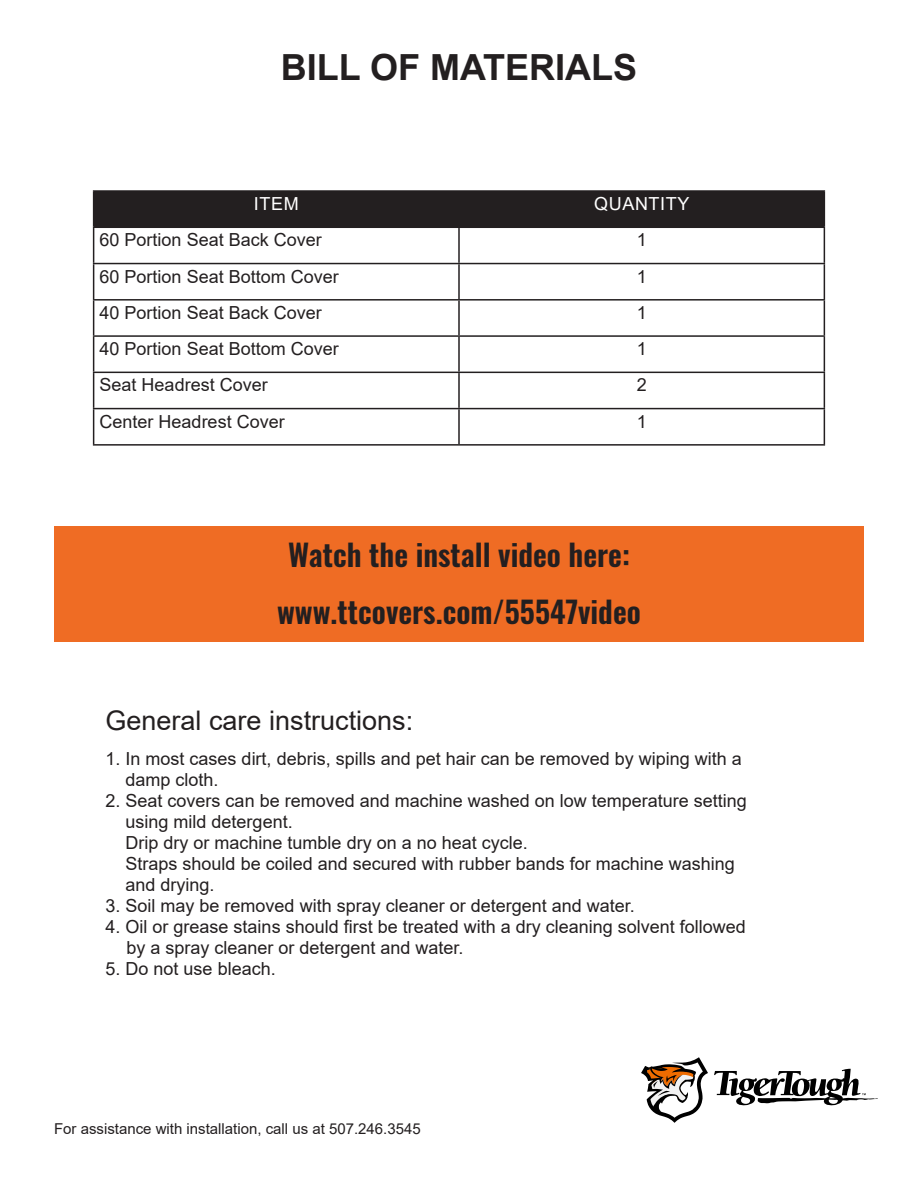
<style>
.page{position:relative;width:918px;height:1188px;background:#fff}
.page>*{position:absolute;margin:0;border:0;box-sizing:border-box;transform-origin:0 0}
.t1{font:700 36px "Arial";color:#231f20}
.t2{font:600 30px "Oswald";color:#231f20}
.t3{font:27px "Arial";color:#231f20}
.t4{font:18px "Arial";color:#231f20}
.t5{font:18px "Arial";letter-spacing:.035em;color:#fff}
.t6{font:15px "Arial";color:#231f20}
</style>
<div class="page">
<svg style="left:714px;top:1069px;width:164px;height:37px"></svg>
<svg style="left:641px;top:1057px;width:67px;height:66px"></svg>
<hr style="left:93px;top:190px;width:366px;height:2px;background:#231f20">
<hr style="left:93px;top:192px;width:1px;height:35px;background:#231f20">
<hr style="left:459px;top:190px;width:366px;height:2px;background:#231f20">
<hr style="left:824px;top:192px;width:1px;height:35px;background:#231f20">
<hr style="left:93px;top:227px;width:366px;height:1px;background:#231f20">
<hr style="left:93px;top:228px;width:1px;height:35px;background:#231f20">
<hr style="left:459px;top:227px;width:366px;height:1px;background:#231f20">
<hr style="left:458px;top:228px;width:2px;height:35px;background:#231f20">
<hr style="left:824px;top:228px;width:1px;height:35px;background:#231f20">
<hr style="left:93px;top:263px;width:366px;height:1px;background:#231f20">
<hr style="left:93px;top:264px;width:1px;height:35px;background:#231f20">
<hr style="left:459px;top:263px;width:366px;height:1px;background:#231f20">
<hr style="left:458px;top:264px;width:2px;height:35px;background:#231f20">
<hr style="left:824px;top:264px;width:1px;height:35px;background:#231f20">
<hr style="left:93px;top:299px;width:366px;height:2px;background:#231f20">
<hr style="left:93px;top:301px;width:1px;height:34px;background:#231f20">
<hr style="left:459px;top:299px;width:366px;height:2px;background:#231f20">
<hr style="left:458px;top:301px;width:2px;height:34px;background:#231f20">
<hr style="left:824px;top:301px;width:1px;height:34px;background:#231f20">
<hr style="left:93px;top:335px;width:366px;height:2px;background:#231f20">
<hr style="left:93px;top:337px;width:1px;height:35px;background:#231f20">
<hr style="left:459px;top:335px;width:366px;height:2px;background:#231f20">
<hr style="left:458px;top:337px;width:2px;height:35px;background:#231f20">
<hr style="left:824px;top:337px;width:1px;height:35px;background:#231f20">
<hr style="left:93px;top:372px;width:366px;height:1px;background:#231f20">
<hr style="left:93px;top:373px;width:1px;height:35px;background:#231f20">
<hr style="left:459px;top:372px;width:366px;height:1px;background:#231f20">
<hr style="left:458px;top:373px;width:2px;height:35px;background:#231f20">
<hr style="left:824px;top:373px;width:1px;height:35px;background:#231f20">
<hr style="left:93px;top:408px;width:366px;height:1px;background:#231f20">
<hr style="left:93px;top:409px;width:1px;height:35px;background:#231f20">
<hr style="left:459px;top:408px;width:366px;height:1px;background:#231f20">
<hr style="left:458px;top:409px;width:2px;height:35px;background:#231f20">
<hr style="left:824px;top:409px;width:1px;height:35px;background:#231f20">
<hr style="left:93px;top:444px;width:366px;height:2px;background:#231f20">
<hr style="left:459px;top:444px;width:366px;height:2px;background:#231f20">
<div style="left:94px;top:190px;width:730px;height:37px;background:#231f20"></div>
<div style="left:54px;top:527px;width:810px;height:115px;background:#ef6c24"></div>
<p class="t1" style="left:281px;top:42px;width:358px">BILL OF MATERIALS</p>
<p class="t5" style="left:254px;top:191px;width:46px">ITEM</p>
<p class="t5" style="left:594px;top:191px;width:97px">QUANTITY</p>
<p class="t4" style="left:100px;top:228px;width:224px">60 Portion Seat Back Cover</p>
<p class="t4" style="left:637px;top:228px;width:12px">1</p>
<p class="t4" style="left:100px;top:264px;width:241px">60 Portion Seat Bottom Cover</p>
<p class="t4" style="left:637px;top:264px;width:12px">1</p>
<p class="t4" style="left:100px;top:300px;width:224px">40 Portion Seat Back Cover</p>
<p class="t4" style="left:637px;top:300px;width:12px">1</p>
<p class="t4" style="left:100px;top:336px;width:241px">40 Portion Seat Bottom Cover</p>
<p class="t4" style="left:637px;top:336px;width:12px">1</p>
<p class="t4" style="left:100px;top:373px;width:170px">Seat Headrest Cover</p>
<p class="t4" style="left:637px;top:373px;width:12px">2</p>
<p class="t4" style="left:100px;top:409px;width:187px">Center Headrest Cover</p>
<p class="t4" style="left:637px;top:409px;width:12px">1</p>
<p class="t2" style="left:288px;top:540px;width:343px">Watch the install video here:</p>
<p class="t2" style="left:277px;top:597px;width:365px">www.ttcovers.com/55547video</p>
<p class="t3" style="left:106px;top:702px;width:309px">General care instructions:</p>
<p class="t4" style="left:106px;top:746px;width:638px">1. In most cases dirt, debris, spills and pet hair can be removed by wiping with a</p>
<p class="t4" style="left:126px;top:767px;width:95px">damp cloth.</p>
<p class="t4" style="left:106px;top:788px;width:643px">2. Seat covers can be removed and machine washed on low temperature setting</p>
<p class="t4" style="left:126px;top:809px;width:169px">using mild detergent.</p>
<p class="t4" style="left:126px;top:830px;width:404px">Drip dry or machine tumble dry on a no heat cycle.</p>
<p class="t4" style="left:126px;top:851px;width:611px">Straps should be coiled and secured with rubber bands for machine washing</p>
<p class="t4" style="left:126px;top:872px;width:91px">and drying.</p>
<p class="t4" style="left:106px;top:893px;width:531px">3. Soil may be removed with spray cleaner or detergent and water.</p>
<p class="t4" style="left:106px;top:914px;width:642px">4. Oil or grease stains should first be treated with a dry cleaning solvent followed</p>
<p class="t4" style="left:126px;top:935px;width:339px">by a spray cleaner or detergent and water.</p>
<p class="t4" style="left:106px;top:956px;width:172px">5. Do not use bleach.</p>
<p class="t6" style="left:54px;top:1118px;width:368px">For assistance with installation, call us at 507.246.3545</p>
</div>
